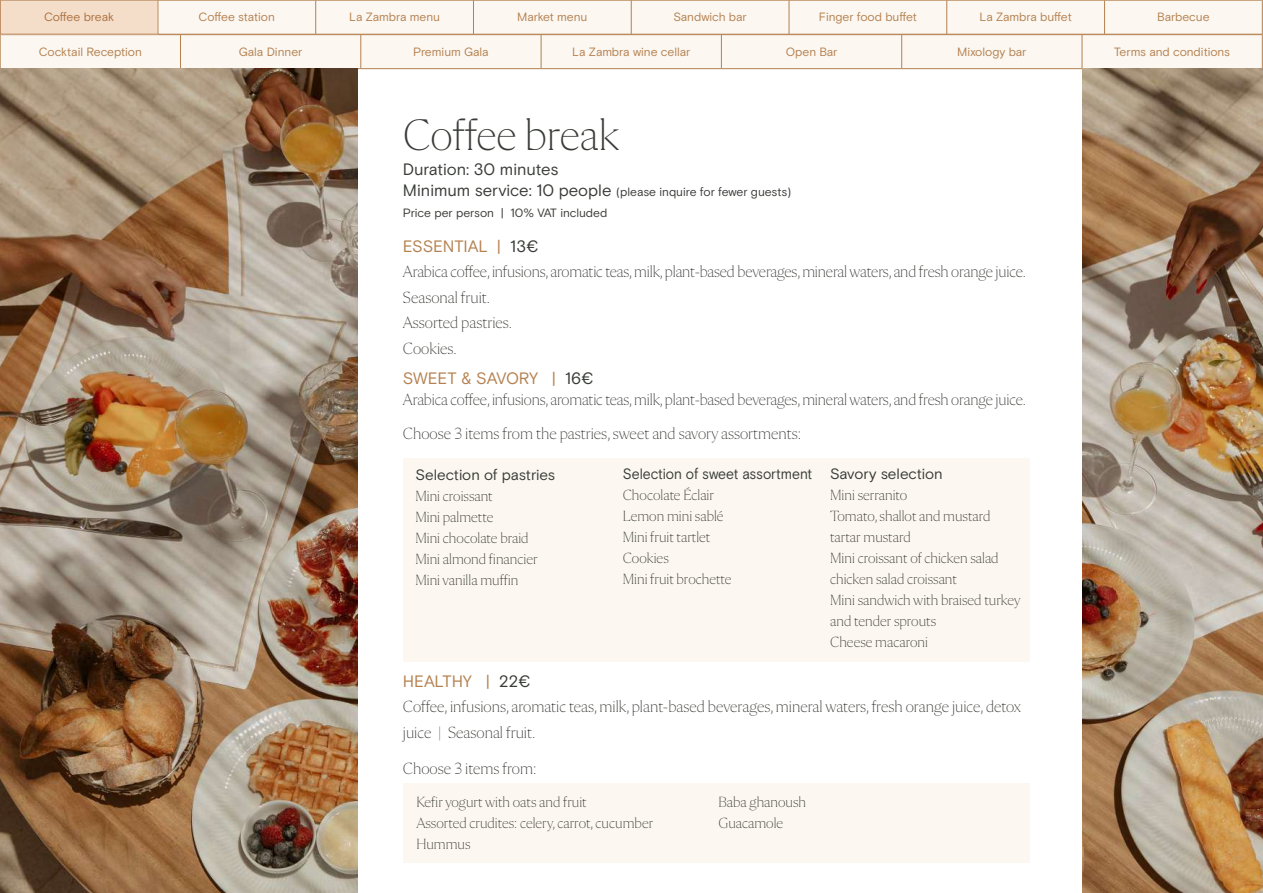
<style>
.page{position:relative;width:1263px;height:893px;background:#fff}
.page>*{position:absolute;margin:0;border:0;box-sizing:border-box;transform-origin:0 0}
.t1{font:200 45px "Flecha M";color:#383b36}
.t2{font:200 16.5px/25.5px "Flecha M";letter-spacing:-.01em;color:#383b36}
.t3{font:16.5px "Basis Grotesque";letter-spacing:-.01em;color:#b48150}
.t4{font:16.5px "Basis Grotesque";letter-spacing:-.01em;color:#383b36}
.t5{font:200 15px/21px "Flecha M";color:#383b36}
.t6{font:15px "Basis Grotesque";letter-spacing:-.005em;color:#383b36}
.t7{font:15px "Basis Grotesque";letter-spacing:-.005em;color:#383b36;scale:.92 1}
.t8{font:12px "Basis Grotesque";letter-spacing:-.01em;color:#b48150}
.t9{font:12px/21px "Basis Grotesque";letter-spacing:-.005em;color:#383b36}
.s1{font-size:16.5px}
.s2{color:#383b36}
</style>
<div class="page">
<hr style="left:1262px;top:35px;width:1px;height:33px;background:#b48150">
<div style="left:0;top:1px;width:1262px;height:68px;background:#fcf7f1"></div>
<hr style="left:0;top:0;width:158px;height:1px;background:#b48150">
<hr style="left:0;top:0;width:1px;height:34px;background:#b48150">
<hr style="left:158px;top:0;width:158px;height:1px;background:#b48150">
<hr style="left:158px;top:0;width:1px;height:34px;background:#b48150">
<hr style="left:316px;top:0;width:157px;height:1px;background:#b48150">
<hr style="left:315px;top:0;width:1px;height:34px;background:#b48150">
<hr style="left:473px;top:0;width:158px;height:1px;background:#b48150">
<hr style="left:473px;top:0;width:1px;height:34px;background:#b48150">
<hr style="left:631px;top:0;width:158px;height:1px;background:#b48150">
<hr style="left:631px;top:0;width:1px;height:34px;background:#b48150">
<hr style="left:789px;top:0;width:158px;height:1px;background:#b48150">
<hr style="left:789px;top:0;width:1px;height:34px;background:#b48150">
<hr style="left:947px;top:0;width:157px;height:1px;background:#b48150">
<hr style="left:946px;top:0;width:1px;height:34px;background:#b48150">
<hr style="left:1104px;top:0;width:158px;height:1px;background:#b48150">
<hr style="left:1104px;top:0;width:1px;height:34px;background:#b48150">
<hr style="left:1262px;top:0;width:1px;height:34px;background:#b48150">
<hr style="left:0;top:34px;width:158px;height:1px;background:#b48150">
<hr style="left:158px;top:34px;width:158px;height:1px;background:#b48150">
<hr style="left:316px;top:34px;width:157px;height:1px;background:#b48150">
<hr style="left:473px;top:34px;width:158px;height:1px;background:#b48150">
<hr style="left:631px;top:34px;width:158px;height:1px;background:#b48150">
<hr style="left:789px;top:34px;width:158px;height:1px;background:#b48150">
<hr style="left:947px;top:34px;width:157px;height:1px;background:#b48150">
<hr style="left:1104px;top:34px;width:158px;height:1px;background:#b48150">
<div style="left:403px;top:458px;width:626px;height:204px;background:#fcf7f1"></div>
<div style="left:403px;top:783px;width:626px;height:80px;background:#fcf7f1"></div>
<img style="left:0;top:68px;width:357px;height:825px">
<img style="left:1082px;top:68px;width:181px;height:825px">
<div style="left:1px;top:1px;width:156px;height:33px;background:#f4ddc9"></div>
<p class="t8" style="left:44px;top:10px;width:71px">Coffee break</p>
<p class="t8" style="left:199px;top:10px;width:78px">Coffee station</p>
<p class="t8" style="left:349px;top:10px;width:92px">La Zambra menu</p>
<p class="t8" style="left:517px;top:10px;width:72px">Market menu</p>
<p class="t8" style="left:673px;top:10px;width:75px">Sandwich bar</p>
<p class="t8" style="left:819px;top:10px;width:100px">Finger food buffet</p>
<p class="t8" style="left:979px;top:10px;width:94px">La Zambra buffet</p>
<p class="t8" style="left:1157px;top:10px;width:54px">Barbecue</p>
<p class="t8" style="left:39px;top:45px;width:105px">Cocktail Reception</p>
<p class="t8" style="left:239px;top:45px;width:65px">Gala Dinner</p>
<p class="t8" style="left:413px;top:45px;width:77px">Premium Gala</p>
<p class="t8" style="left:572px;top:45px;width:120px">La Zambra wine cellar</p>
<p class="t8" style="left:786px;top:45px;width:53px">Open Bar</p>
<p class="t8" style="left:957px;top:45px;width:71px">Mixology bar</p>
<p class="t8" style="left:1114px;top:45px;width:117px">Terms and conditions</p>
<h1 class="t1" style="left:403px;top:110px;width:218px">Coffee break</h1>
<p class="t4" style="left:403px;top:160px;width:157px">Duration: 30 minutes</p>
<p class="t9" style="left:403px;top:181px;width:390px"><span class="s1">Minimum service: 10 people</span> (please inquire for fewer guests)<br>Price per person | 10% VAT included</p>
<p class="t3" style="left:403px;top:236px;width:137px">ESSENTIAL | <span class="s2">13€</span></p>
<p class="t2" style="left:403px;top:259px;width:624px">Arabica coffee, infusions, aromatic teas, milk, plant-based beverages, mineral waters, and fresh orange juice.<br>Seasonal fruit.<br>Assorted pastries.<br>Cookies.</p>
<p class="t3" style="left:403px;top:368px;width:192px">SWEET &amp; SAVORY | <span class="s2">16€</span></p>
<p class="t2" style="left:403px;top:382px;width:624px;line-height:34.5px">Arabica coffee, infusions, aromatic teas, milk, plant-based beverages, mineral waters, and fresh orange juice.<br>Choose 3 items from the pastries, sweet and savory assortments:</p>
<p class="t6" style="left:415px;top:466px;width:141px">Selection of pastries</p>
<p class="t5" style="left:415px;top:486px;width:124px">Mini croissant<br>Mini palmette<br>Mini chocolate braid<br>Mini almond financier<br>Mini vanilla muffin</p>
<p class="t7" style="left:623px;top:465px;width:207px">Selection of sweet assortment</p>
<p class="t5" style="left:623px;top:485px;width:110px">Chocolate Éclair<br>Lemon mini sablé<br>Mini fruit tartlet<br>Cookies<br>Mini fruit brochette</p>
<p class="t6" style="left:830px;top:465px;width:114px">Savory selection</p>
<p class="t5" style="left:830px;top:485px;width:192px">Mini serranito<br>Tomato, shallot and mustard tartar mustard<br>Mini croissant of chicken salad chicken salad croissant<br>Mini sandwich with braised turkey and tender sprouts<br>Cheese macaroni</p>
<p class="t3" style="left:403px;top:671px;width:129px">HEALTHY | <span class="s2">22€</span></p>
<p class="t2" style="left:403px;top:694px;width:620px">Coffee, infusions, aromatic teas, milk, plant-based beverages, mineral waters, fresh orange juice, detox juice | Seasonal fruit.</p>
<p class="t2" style="left:403px;top:755px;width:135px">Choose 3 items from:</p>
<p class="t5" style="left:416px;top:792px;width:238px">Kefir yogurt with oats and fruit<br>Assorted crudites: celery, carrot, cucumber<br>Hummus</p>
<p class="t5" style="left:718px;top:792px;width:89px">Baba ghanoush<br>Guacamole</p>
</div>
